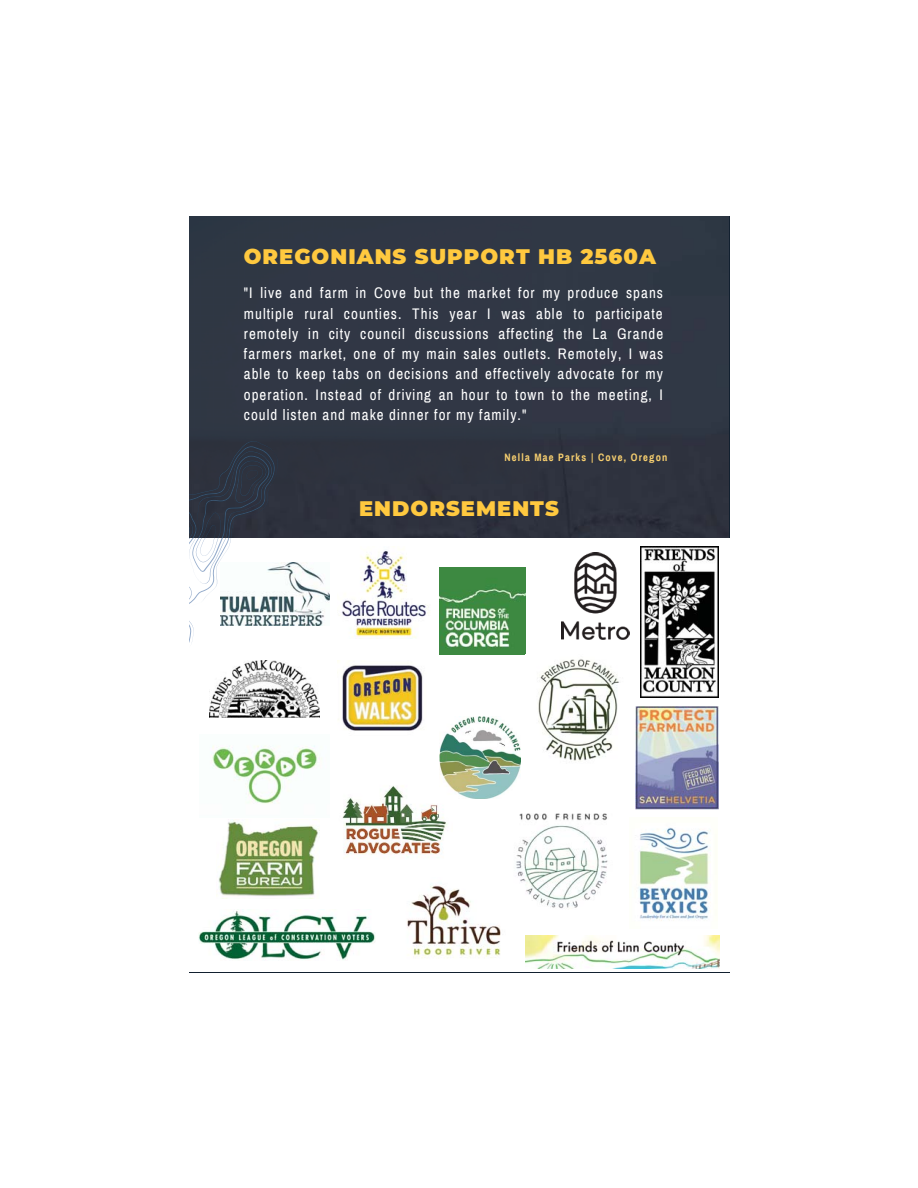
<style>
.page{position:relative;width:918px;height:1188px;background:#fff}
.page>*{position:absolute;margin:0;border:0;box-sizing:border-box;transform-origin:0 0}
.t1{font:900 21px "Montserrat";letter-spacing:.05em;color:#ffc93f}
.t2{font:15px/20.2px "Archivo Narrow";letter-spacing:.07em;color:#fff;text-align:justify}
.t3{font:700 10.5px "Archivo Narrow";letter-spacing:.11em;color:#f7cf6f}
</style>
<div class="page">
<div style="left:189px;top:216px;width:540px;height:756px;background:#303745"></div>
<div style="left:189px;top:538px;width:540px;height:434px;background:#fff"></div>
<img style="left:638px;top:827px;width:73px;height:94px">
<img style="left:231px;top:563px;width:99px;height:63px">
<img style="left:341px;top:551px;width:88px;height:88px">
<img style="left:526px;top:936px;width:193px;height:32px">
<img style="left:641px;top:547px;width:77px;height:150px">
<img style="left:211px;top:745px;width:111px;height:59px">
<img style="left:198px;top:909px;width:177px;height:51px">
<img style="left:407px;top:884px;width:94px;height:74px">
<img style="left:342px;top:786px;width:105px;height:72px">
<img style="left:439px;top:717px;width:81px;height:82px">
<img style="left:189px;top:446px;width:86px;height:92px">
<img style="left:195px;top:451px;width:77px;height:87px">
<img style="left:198px;top:456px;width:72px;height:82px">
<svg style="left:189px;top:534px;width:42px;height:109px"></svg>
<img style="left:189px;top:461px;width:78px;height:73px">
<img style="left:636px;top:706px;width:82px;height:104px">
<img style="left:562px;top:553px;width:67px;height:87px">
<img style="left:219px;top:820px;width:99px;height:76px">
<img style="left:516px;top:813px;width:92px;height:96px">
<img style="left:209px;top:661px;width:110px;height:56px">
<img style="left:439px;top:568px;width:87px;height:86px">
<img style="left:338px;top:665px;width:85px;height:66px">
<img style="left:538px;top:659px;width:81px;height:102px">
<h1 class="t1" style="left:244px;top:244px;width:414px">OREGONIANS SUPPORT HB 2560A</h1>
<p class="t2" style="left:244px;top:283px;width:421px">"I live and farm in Cove but the market for my produce spans multiple rural counties. This year I was able to participate remotely in city council discussions affecting the La Grande farmers market, one of my main sales outlets. Remotely, I was able to keep tabs on decisions and effectively advocate for my operation. Instead of driving an hour to town to the meeting, I could listen and make dinner for my family."</p>
<p class="t3" style="left:505px;top:452px;width:164px">Nella Mae Parks | Cove, Oregon</p>
<h1 class="t1" style="left:359px;top:496px;width:201px">ENDORSEMENTS</h1>
</div>
